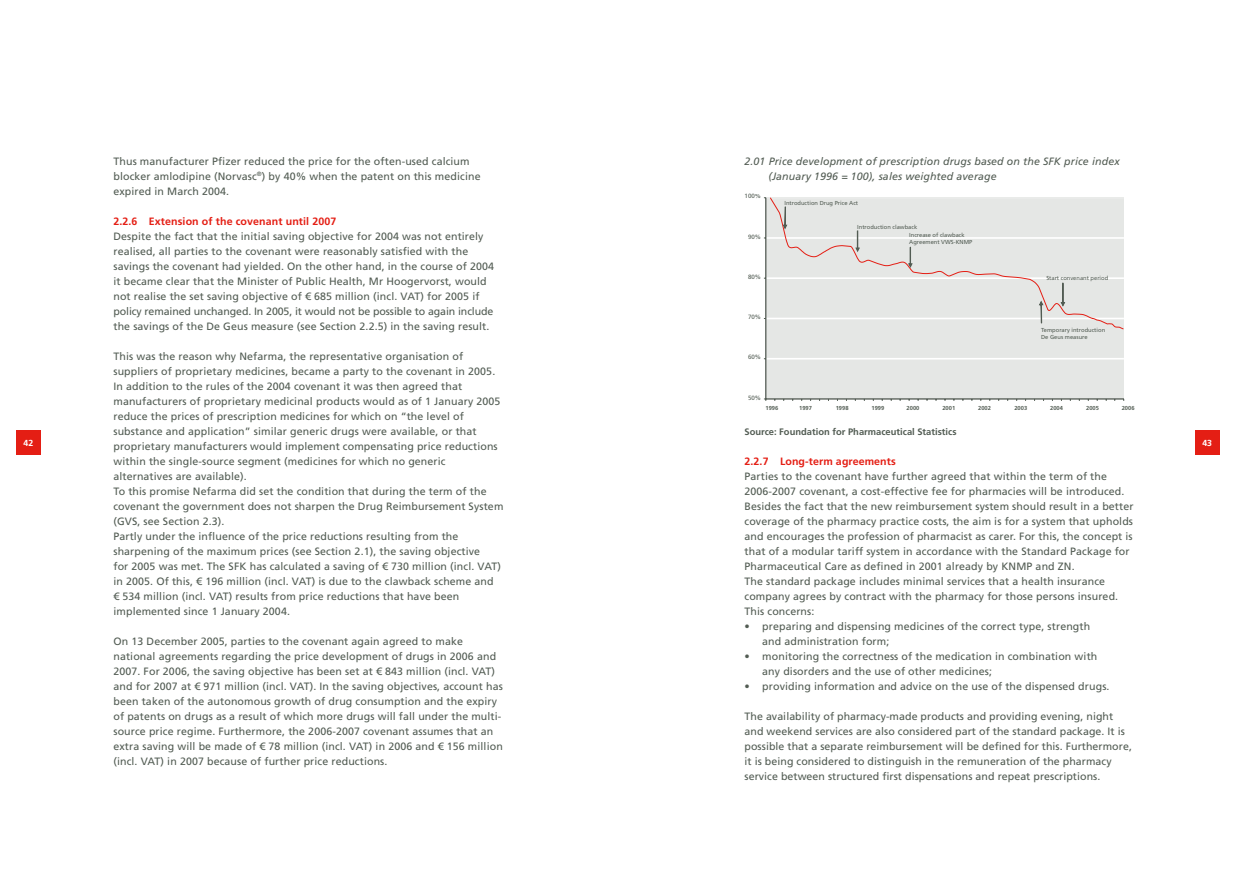
<style>
.page{position:relative;width:1248px;height:886px;background:#fff}
.page>*{position:absolute;margin:0;border:0;box-sizing:border-box;transform-origin:0 0}
.t1{font:10.62px/15px "Frutiger LT Std";letter-spacing:.01em;color:#525c53}
.t2{font:italic 10.62px/15px "Frutiger LT Std";letter-spacing:.01em;color:#525c53}
.t3{font:700 10.62px "Frutiger LT Std";letter-spacing:.01em;color:#e41e14}
.t4{font:700 9.38px "Frutiger LT Std";color:#525c53}
.t5{font:700 8.75px "Frutiger LT Std";color:#fff}
.t6{font:6.12px "Frutiger LT Std";color:#525c53}
.t7{font:5.75px/6.9px "Frutiger LT Std";color:#525c53}
.t8{font:700 5.75px "Frutiger LT Std";color:#525c53}
</style>
<div class="page">
<div style="left:16px;top:431px;width:25px;height:24px;background:#e41e14"></div>
<div style="left:1194px;top:431px;width:25px;height:24px;background:#e41e14"></div>
<div style="left:765px;top:197px;width:359px;height:203px;background:#e5e7e5"></div>
<hr style="left:765px;top:198px;width:1px;height:201px;background:#525c53">
<hr style="left:765px;top:398px;width:358px;height:1px;background:#525c53">
<div style="left:769px;top:197px;width:355px;height:133px;background:#e5e7e5"></div>
<svg style="left:782px;top:206px;width:5px;height:24px"></svg>
<svg style="left:854px;top:230px;width:6px;height:23px"></svg>
<svg style="left:907px;top:246px;width:6px;height:23px"></svg>
<svg style="left:1038px;top:300px;width:5px;height:24px"></svg>
<svg style="left:1059px;top:282px;width:6px;height:25px"></svg>
<p class="t2" style="left:768px;top:154px;width:353px;text-indent:-24px">2.01 Price development of prescription drugs based on the SFK price index (January 1996 = 100), sales weighted average</p>
<p class="t1" style="left:113px;top:154px;width:368px">Thus manufacturer Pfizer reduced the price for the often-used calcium blocker amlodipine (Norvasc<sup>®</sup>) by 40% when the patent on this medicine expired in March 2004.</p>
<p class="t3" style="left:113px;top:215px;width:22px">2.2.6</p>
<p class="t3" style="left:149px;top:215px;width:188px">Extension of the covenant until 2007</p>
<p class="t1" style="left:113px;top:229px;width:382px">Despite the fact that the initial saving objective for 2004 was not entirely realised, all parties to the covenant were reasonably satisfied with the savings the covenant had yielded. On the other hand, in the course of 2004 it became clear that the Minister of Public Health, Mr Hoogervorst, would not realise the set saving objective of € 685 million (incl. VAT) for 2005 if policy remained unchanged. In 2005, it would not be possible to again include the savings of the De Geus measure (see Section 2.2.5) in the saving result.</p>
<p class="t1" style="left:113px;top:349px;width:391px">This was the reason why Nefarma, the representative organisation of suppliers of proprietary medicines, became a party to the covenant in 2005.<br>In addition to the rules of the 2004 covenant it was then agreed that manufacturers of proprietary medicinal products would as of 1 January 2005 reduce the prices of prescription medicines for which on “the level of substance and application” similar generic drugs were available, or that proprietary manufacturers would implement compensating price reductions within the single-source segment (medicines for which no generic alternatives are available).<br>To this promise Nefarma did set the condition that during the term of the covenant the government does not sharpen the Drug Reimbursement System (GVS, see Section 2.3).<br>Partly under the influence of the price reductions resulting from the sharpening of the maximum prices (see Section 2.1), the saving objective<br>for 2005 was met. The SFK has calculated a saving of € 730 million (incl. VAT) in 2005. Of this, € 196 million (incl. VAT) is due to the clawback scheme and<br>€ 534 million (incl. VAT) results from price reductions that have been implemented since 1 January 2004.</p>
<p class="t1" style="left:113px;top:634px;width:391px">On 13 December 2005, parties to the covenant again agreed to make national agreements regarding the price development of drugs in 2006 and 2007. For 2006, the saving objective has been set at € 843 million (incl. VAT) and for 2007 at € 971 million (incl. VAT). In the saving objectives, account has been taken of the autonomous growth of drug consumption and the expiry of patents on drugs as a result of which more drugs will fall under the multi&shy;source price regime. Furthermore, the 2006-2007 covenant assumes that an extra saving will be made of € 78 million (incl. VAT) in 2006 and € 156 million (incl. VAT) in 2007 because of further price reductions.</p>
<p class="t6" style="left:744px;top:193px;width:18px">1 0 0 %</p>
<p class="t7" style="left:784px;top:199px;width:75px">Introduction Drug Price Act</p>
<p class="t7" style="left:857px;top:223px;width:61px">Introduction clawback</p>
<p class="t7" style="left:909px;top:231px;width:65px">Increase of clawback<br>Agreement VWS-KNMP</p>
<p class="t6" style="left:748px;top:233px;width:15px">9 0 %</p>
<p class="t6" style="left:748px;top:273px;width:15px">8 0 %</p>
<p class="t7" style="left:1046px;top:274px;width:63px">Start convenant period</p>
<p class="t6" style="left:748px;top:313px;width:15px">7 0 %</p>
<p class="t7" style="left:1041px;top:327px;width:66px">Temporary introduction<br>De Geus measure</p>
<p class="t6" style="left:748px;top:354px;width:15px">6 0 %</p>
<p class="t6" style="left:748px;top:394px;width:15px">5 0 %</p>
<p class="t8" style="left:765px;top:404px;width:14px">1996</p>
<p class="t8" style="left:799px;top:404px;width:14px">1997</p>
<p class="t8" style="left:835px;top:404px;width:14px">1998</p>
<p class="t8" style="left:871px;top:404px;width:14px">1999</p>
<p class="t8" style="left:906px;top:404px;width:14px">2000</p>
<p class="t8" style="left:942px;top:404px;width:14px">2001</p>
<p class="t8" style="left:978px;top:404px;width:14px">2002</p>
<p class="t8" style="left:1014px;top:404px;width:14px">2003</p>
<p class="t8" style="left:1050px;top:404px;width:14px">2004</p>
<p class="t8" style="left:1085px;top:404px;width:14px">2005</p>
<p class="t8" style="left:1121px;top:404px;width:14px">2006</p>
<p class="t4" style="left:744px;top:426px;width:213px">Source: Foundation for Pharmaceutical Statistics</p>
<p class="t3" style="left:744px;top:455px;width:22px">2.2.7</p>
<p class="t3" style="left:780px;top:455px;width:117px">Long-term agreements</p>
<p class="t1" style="left:744px;top:469px;width:390px">Parties to the covenant have further agreed that within the term of the 2006-2007 covenant, a cost-effective fee for pharmacies will be introduced.<br>Besides the fact that the new reimbursement system should result in a better coverage of the pharmacy practice costs, the aim is for a system that upholds and encourages the profession of pharmacist as carer. For this, the concept is that of a modular tariff system in accordance with the Standard Package for Pharmaceutical Care as defined in 2001 already by KNMP and ZN.<br>The standard package includes minimal services that a health insurance company agrees by contract with the pharmacy for those persons insured.<br>This concerns:</p>
<p class="t1" style="left:762px;top:619px;width:329px;text-indent:-18px">• preparing and dispensing medicines of the correct type, strength and administration form;</p>
<p class="t1" style="left:762px;top:649px;width:336px;text-indent:-18px">• monitoring the correctness of the medication in combination with any disorders and the use of other medicines;</p>
<p class="t1" style="left:744px;top:679px;width:366px">• providing information and advice on the use of the dispensed drugs.</p>
<p class="t1" style="left:744px;top:709px;width:389px">The availability of pharmacy-made products and providing evening, night and weekend services are also considered part of the standard package. It is possible that a separate reimbursement will be defined for this. Furthermore, it is being considered to distinguish in the remuneration of the pharmacy service between structured first dispensations and repeat prescriptions.</p>
<p class="t5" style="left:23px;top:438px;width:11px">42</p>
<p class="t5" style="left:1202px;top:438px;width:11px">43</p>
</div>
